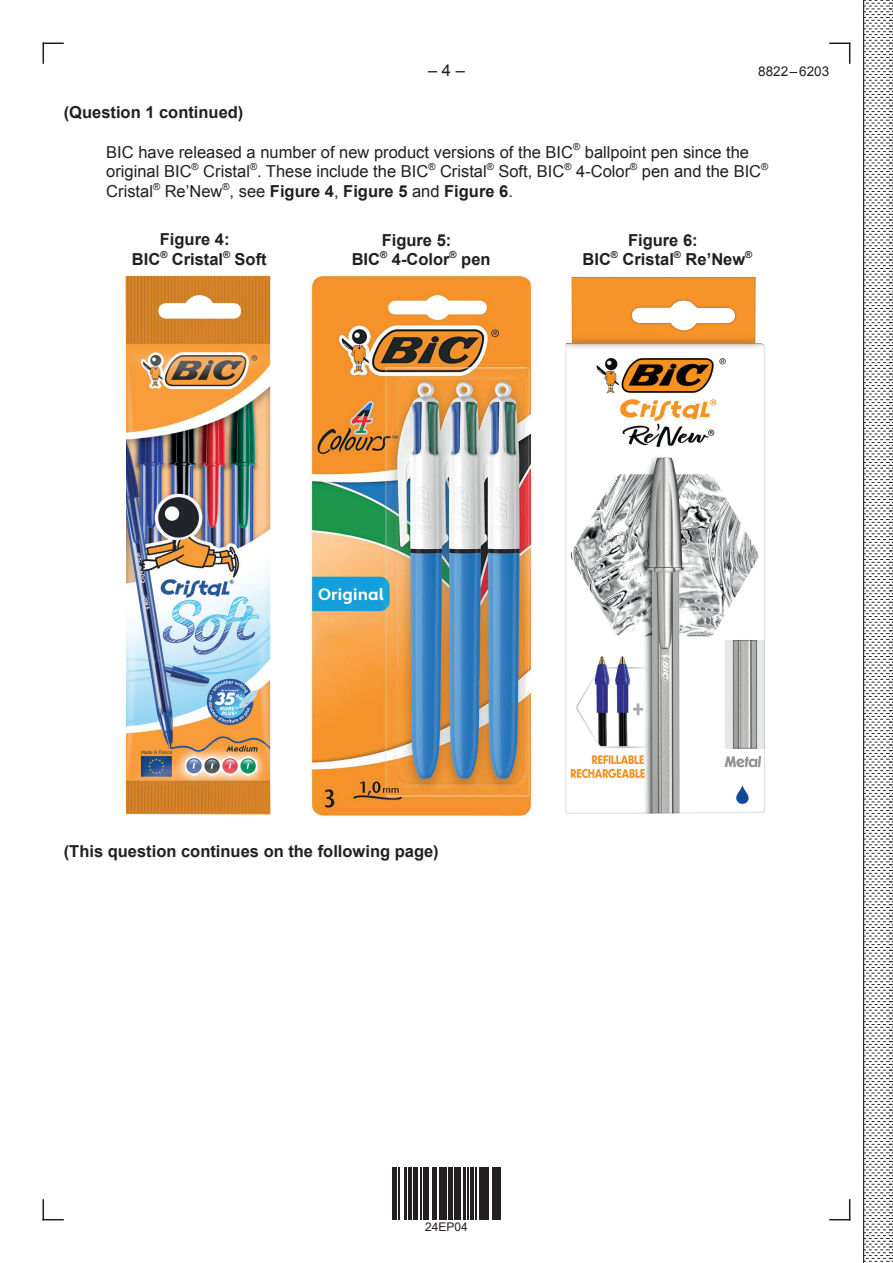
<style>
.page{position:relative;width:893px;height:1263px;background:#fff}
.page>*{position:absolute;margin:0;border:0;box-sizing:border-box;transform-origin:0 0}
.t1{font:700 16.5px/19.8px "Arial";color:#231f20;text-align:center}
.t2{font:16.5px/19.8px "Arial";color:#231f20}
.t3{font:700 16.5px "Apertura";color:#fff}
.t4{font:13.5px "Arial";color:#231f20}
.t5{font:12px "Arial";color:#231f20}
.t6{font:9.6px "Arial";color:#231f20}
.s1{font-weight:400}
</style>
<div class="page">
<svg style="left:43px;top:43px;width:21px;height:21px"></svg>
<svg style="left:43px;top:1199px;width:21px;height:21px"></svg>
<svg style="left:829px;top:1199px;width:21px;height:21px"></svg>
<svg style="left:829px;top:43px;width:21px;height:21px"></svg>
<hr style="left:863px;top:0;width:1px;height:1263px;background:#231f20">
<svg style="left:863px;top:0;width:30px;height:1262px"></svg>
<img style="left:125px;top:276px;width:145px;height:538px">
<img style="left:311px;top:276px;width:221px;height:540px">
<img style="left:565px;top:277px;width:200px;height:537px">
<hr style="left:392px;top:1167px;width:2px;height:52px;background:#231f20">
<hr style="left:395px;top:1167px;width:1px;height:52px;background:#231f20">
<hr style="left:399px;top:1167px;width:1px;height:52px;background:#231f20">
<hr style="left:404px;top:1167px;width:2px;height:52px;background:#231f20">
<hr style="left:408px;top:1167px;width:3px;height:52px;background:#231f20">
<hr style="left:414px;top:1167px;width:1px;height:52px;background:#231f20">
<hr style="left:416px;top:1167px;width:2px;height:52px;background:#231f20">
<hr style="left:420px;top:1167px;width:1px;height:52px;background:#231f20">
<hr style="left:423px;top:1167px;width:4px;height:52px;background:#231f20">
<hr style="left:428px;top:1167px;width:1px;height:52px;background:#231f20">
<hr style="left:432px;top:1167px;width:2px;height:52px;background:#231f20">
<hr style="left:435px;top:1167px;width:1px;height:52px;background:#231f20">
<hr style="left:439px;top:1167px;width:4px;height:52px;background:#231f20">
<hr style="left:444px;top:1167px;width:3px;height:52px;background:#231f20">
<hr style="left:448px;top:1167px;width:2px;height:52px;background:#231f20">
<hr style="left:451px;top:1167px;width:1px;height:52px;background:#231f20">
<hr style="left:455px;top:1167px;width:3px;height:52px;background:#231f20">
<hr style="left:459px;top:1167px;width:2px;height:52px;background:#231f20">
<hr style="left:463px;top:1167px;width:2px;height:52px;background:#231f20">
<hr style="left:467px;top:1167px;width:2px;height:52px;background:#231f20">
<hr style="left:471px;top:1167px;width:3px;height:52px;background:#231f20">
<hr style="left:475px;top:1167px;width:1px;height:52px;background:#231f20">
<hr style="left:479px;top:1167px;width:4px;height:52px;background:#231f20">
<hr style="left:484px;top:1167px;width:2px;height:52px;background:#231f20">
<hr style="left:487px;top:1167px;width:2px;height:52px;background:#231f20">
<hr style="left:492px;top:1167px;width:3px;height:52px;background:#231f20">
<hr style="left:497px;top:1167px;width:1px;height:52px;background:#231f20">
<hr style="left:499px;top:1167px;width:2px;height:52px;background:#231f20">
<p class="t2" style="left:428px;top:60px;width:38px">– 4 –</p>
<p class="t4" style="left:758px;top:62px;width:72px">8822 – 6203</p>
<p class="t1" style="left:64px;top:103px;width:181px">(Question 1 continued)</p>
<p class="t2" style="left:106px;top:142px;width:663px">BIC have released a number of new product versions of the BIC<sup>®</sup> ballpoint pen since the original BIC<sup>®</sup> Cristal<sup>®</sup>. These include the BIC<sup>®</sup> Cristal<sup>®</sup> Soft, BIC<sup>®</sup> 4-Color<sup>®</sup> pen and the BIC<sup>®<br></sup>Cristal</p>
<p class="t6" style="left:153px;top:180px;width:9px">®</p>
<p class="t1" style="left:165px;top:182px;width:350px"><span class="s1">Re’New , see</span> Figure 4<span class="s1">,</span> Figure 5 <span class="s1">and</span> Figure 6<span class="s1">.</span></p>
<p class="t6" style="left:222px;top:180px;width:9px">®</p>
<p class="t1" style="left:132px;top:230px;width:136px">Figure 4:<br>BIC<sup>®</sup> Cristal<sup>®</sup> Soft</p>
<p class="t1" style="left:352px;top:230px;width:140px">Figure 5:<br>BIC<sup>®</sup> 4-Color<sup>®</sup> pen</p>
<p class="t1" style="left:582px;top:230px;width:171px">Figure 6:<br>BIC<sup>®</sup> Cristal<sup>®</sup> Re’New<sup>®</sup></p>
<p class="t3" style="left:318px;top:584px;width:67px">Original</p>
<p class="t1" style="left:64px;top:842px;width:376px">(This question continues on the following page)</p>
<p class="t5" style="left:425px;top:1218px;width:44px">24EP04</p>
</div>
